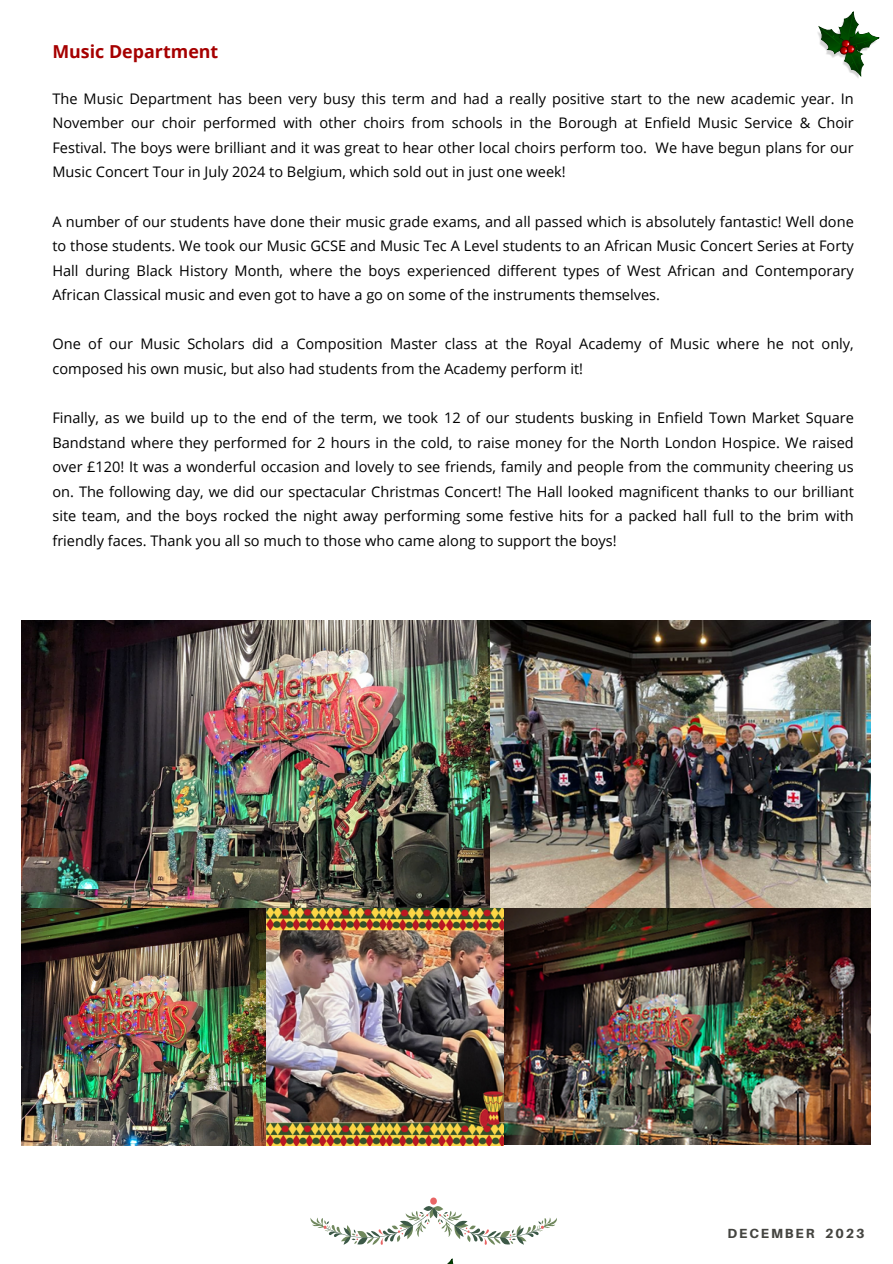
<style>
.page{position:relative;width:893px;height:1264px;background:#fff}
.page>*{position:absolute;margin:0;border:0;box-sizing:border-box;transform-origin:0 0}
.t1{font:700 17.85px "Open Sans";color:#a60000}
.t2{font:14.55px/24.6px "Open Sans";color:#000;text-align:justify}
.t3{font:800 13.2px "Aileron";letter-spacing:.14em;color:#444440}
</style>
<div class="page">
<svg style="left:310px;top:1197px;width:247px;height:48px"></svg>
<svg style="left:817px;top:11px;width:63px;height:67px"></svg>
<img style="left:448px;top:1259px;width:5px;height:4px">
<img style="left:489px;top:620px;width:381px;height:287px">
<img style="left:503px;top:908px;width:367px;height:236px">
<img style="left:21px;top:908px;width:482px;height:237px">
<img style="left:21px;top:620px;width:468px;height:287px">
<p class="t1" style="left:52px;top:39px;width:167px">Music Department</p>
<p class="t2" style="left:52px;top:86px;width:802px">The Music Department has been very busy this term and had a really positive start to the new academic year. In November our choir performed with other choirs from schools in the Borough at Enfield Music Service &amp; Choir Festival. The boys were brilliant and it was great to hear other local choirs perform too. We have begun plans for our Music Concert Tour in July 2024 to Belgium, which sold out in just one week!</p>
<p class="t2" style="left:52px;top:209px;width:802px">A number of our students have done their music grade exams, and all passed which is absolutely fantastic! Well done to those students. We took our Music GCSE and Music Tec A Level students to an African Music Concert Series at Forty Hall during Black History Month, where the boys experienced different types of West African and Contemporary African Classical music and even got to have a go on some of the instruments themselves.</p>
<p class="t2" style="left:52px;top:331px;width:802px">One of our Music Scholars did a Composition Master class at the Royal Academy of Music where he not only, composed his own music, but also had students from the Academy perform it!</p>
<p class="t2" style="left:52px;top:405px;width:802px">Finally, as we build up to the end of the term, we took 12 of our students busking in Enfield Town Market Square Bandstand where they performed for 2 hours in the cold, to raise money for the North London Hospice. We raised over £120! It was a wonderful occasion and lovely to see friends, family and people from the community cheering us on. The following day, we did our spectacular Christmas Concert! The Hall looked magnificent thanks to our brilliant site team, and the boys rocked the night away performing some festive hits for a packed hall full to the brim with friendly faces. Thank you all so much to those who came along to support the boys!</p>
<p class="t3" style="left:727px;top:1225px;width:138px">DECEMBER 2023</p>
</div>
